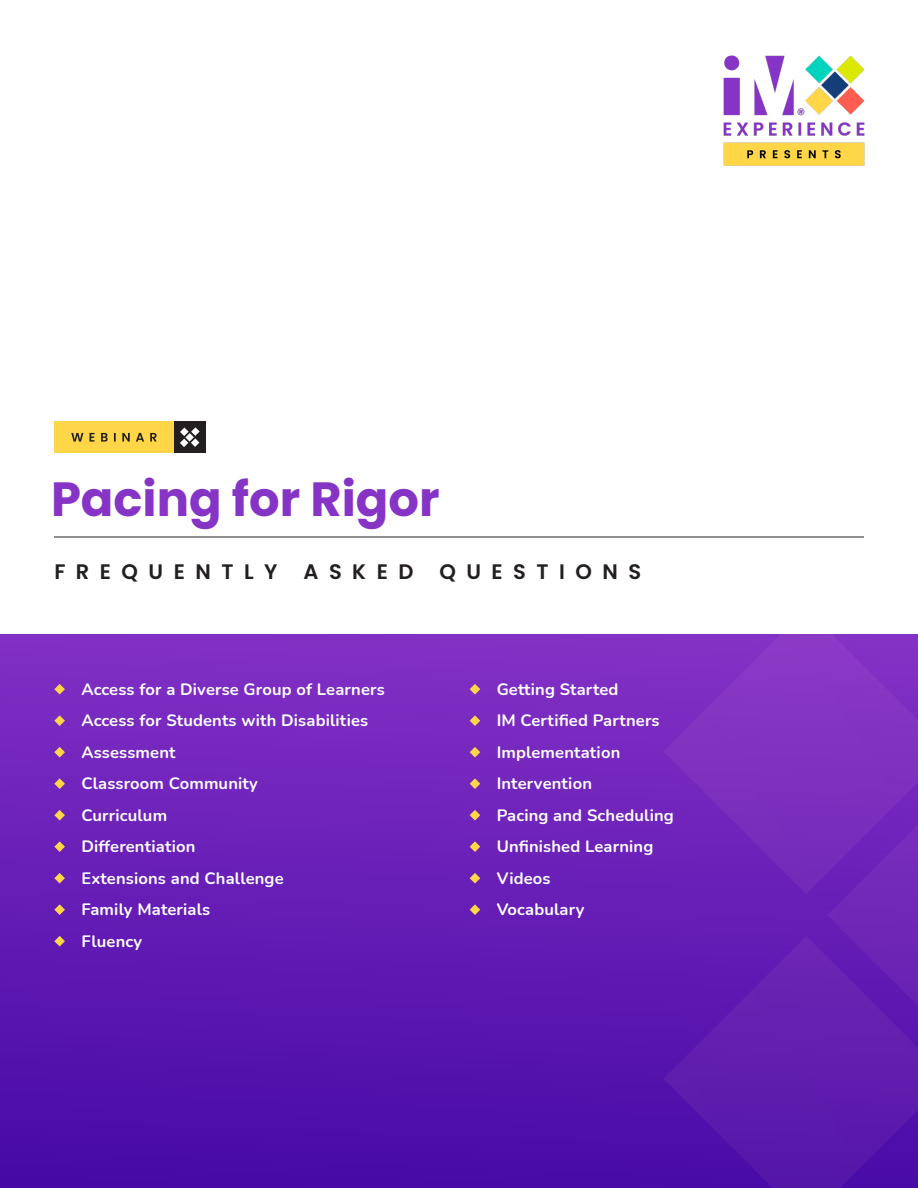
<style>
.page{position:relative;width:918px;height:1188px;background:#fff}
.page>*{position:absolute;margin:0;border:0;box-sizing:border-box;transform-origin:0 0}
.t1{font:700 48px "Poppins";color:#8634c6}
.t2{font:600 21px "Poppins";letter-spacing:.5em;color:#231f20}
.t3{font:700 16.5px "Nunito";letter-spacing:.01em;color:#fff}
</style>
<div class="page">
<img style="left:723px;top:55px;width:142px;height:111px">
<hr style="left:54px;top:537px;width:810px;height:1px;background:#231f20">
<div style="left:0;top:635px;width:918px;height:553px;background:linear-gradient(to bottom,#8330c5,#470aa6)"></div>
<img style="left:911px;top:713px;width:7px;height:294px">
<img style="left:889px;top:691px;width:23px;height:309px">
<img style="left:866px;top:668px;width:24px;height:309px">
<img style="left:844px;top:646px;width:23px;height:309px">
<img style="left:821px;top:635px;width:24px;height:297px">
<img style="left:776px;top:635px;width:46px;height:259px">
<img style="left:753px;top:638px;width:24px;height:227px">
<img style="left:731px;top:660px;width:23px;height:182px">
<img style="left:708px;top:683px;width:24px;height:136px">
<img style="left:686px;top:706px;width:23px;height:91px">
<img style="left:663px;top:728px;width:23px;height:46px">
<img style="left:776px;top:936px;width:69px;height:252px">
<img style="left:753px;top:965px;width:24px;height:223px">
<img style="left:844px;top:973px;width:23px;height:211px">
<img style="left:731px;top:988px;width:23px;height:182px">
<img style="left:866px;top:996px;width:24px;height:166px">
<img style="left:708px;top:1011px;width:24px;height:136px">
<img style="left:889px;top:1018px;width:23px;height:121px">
<img style="left:686px;top:1033px;width:23px;height:91px">
<img style="left:911px;top:1041px;width:7px;height:76px">
<img style="left:663px;top:1056px;width:23px;height:46px">
<svg style="left:54px;top:684px;width:11px;height:10px"></svg>
<svg style="left:54px;top:715px;width:11px;height:11px"></svg>
<svg style="left:54px;top:747px;width:11px;height:10px"></svg>
<svg style="left:54px;top:778px;width:11px;height:11px"></svg>
<svg style="left:54px;top:810px;width:11px;height:10px"></svg>
<svg style="left:54px;top:841px;width:11px;height:11px"></svg>
<svg style="left:54px;top:873px;width:11px;height:10px"></svg>
<svg style="left:54px;top:904px;width:11px;height:11px"></svg>
<svg style="left:54px;top:936px;width:11px;height:10px"></svg>
<svg style="left:470px;top:684px;width:10px;height:10px"></svg>
<svg style="left:470px;top:715px;width:10px;height:11px"></svg>
<svg style="left:470px;top:747px;width:10px;height:10px"></svg>
<svg style="left:470px;top:778px;width:10px;height:11px"></svg>
<svg style="left:470px;top:810px;width:10px;height:10px"></svg>
<svg style="left:470px;top:841px;width:10px;height:11px"></svg>
<svg style="left:470px;top:873px;width:10px;height:10px"></svg>
<svg style="left:470px;top:904px;width:10px;height:11px"></svg>
<div style="left:174px;top:422px;width:32px;height:31px;background:#231f20"></div>
<svg style="left:180px;top:427px;width:20px;height:20px"></svg>
<div style="left:54px;top:422px;width:120px;height:31px;background:#ffd647"></div>
<svg style="left:71px;top:433px;width:86px;height:9px"></svg>
<p class="t1" style="left:51px;top:471px;width:390px">Pacing for Rigor</p>
<p class="t2" style="left:54px;top:559px;width:588px">FREQUENTLY ASKED QUESTIONS</p>
<p class="t3" style="left:81px;top:677px;width:305px">Access for a Diverse Group of Learners</p>
<p class="t3" style="left:81px;top:709px;width:288px">Access for Students with Disabilities</p>
<p class="t3" style="left:81px;top:740px;width:96px">Assessment</p>
<p class="t3" style="left:81px;top:772px;width:178px">Classroom Community</p>
<p class="t3" style="left:81px;top:803px;width:87px">Curriculum</p>
<p class="t3" style="left:81px;top:835px;width:116px">Differentiation</p>
<p class="t3" style="left:81px;top:866px;width:204px">Extensions and Challenge</p>
<p class="t3" style="left:81px;top:898px;width:130px">Family Materials</p>
<p class="t3" style="left:81px;top:929px;width:62px">Fluency</p>
<p class="t3" style="left:497px;top:677px;width:123px">Getting Started</p>
<p class="t3" style="left:497px;top:709px;width:164px">IM Certified Partners</p>
<p class="t3" style="left:497px;top:740px;width:125px">Implementation</p>
<p class="t3" style="left:497px;top:772px;width:97px">Intervention</p>
<p class="t3" style="left:497px;top:803px;width:179px">Pacing and Scheduling</p>
<p class="t3" style="left:497px;top:835px;width:158px">Unfinished Learning</p>
<p class="t3" style="left:497px;top:866px;width:56px">Videos</p>
<p class="t3" style="left:497px;top:898px;width:89px">Vocabulary</p>
</div>
